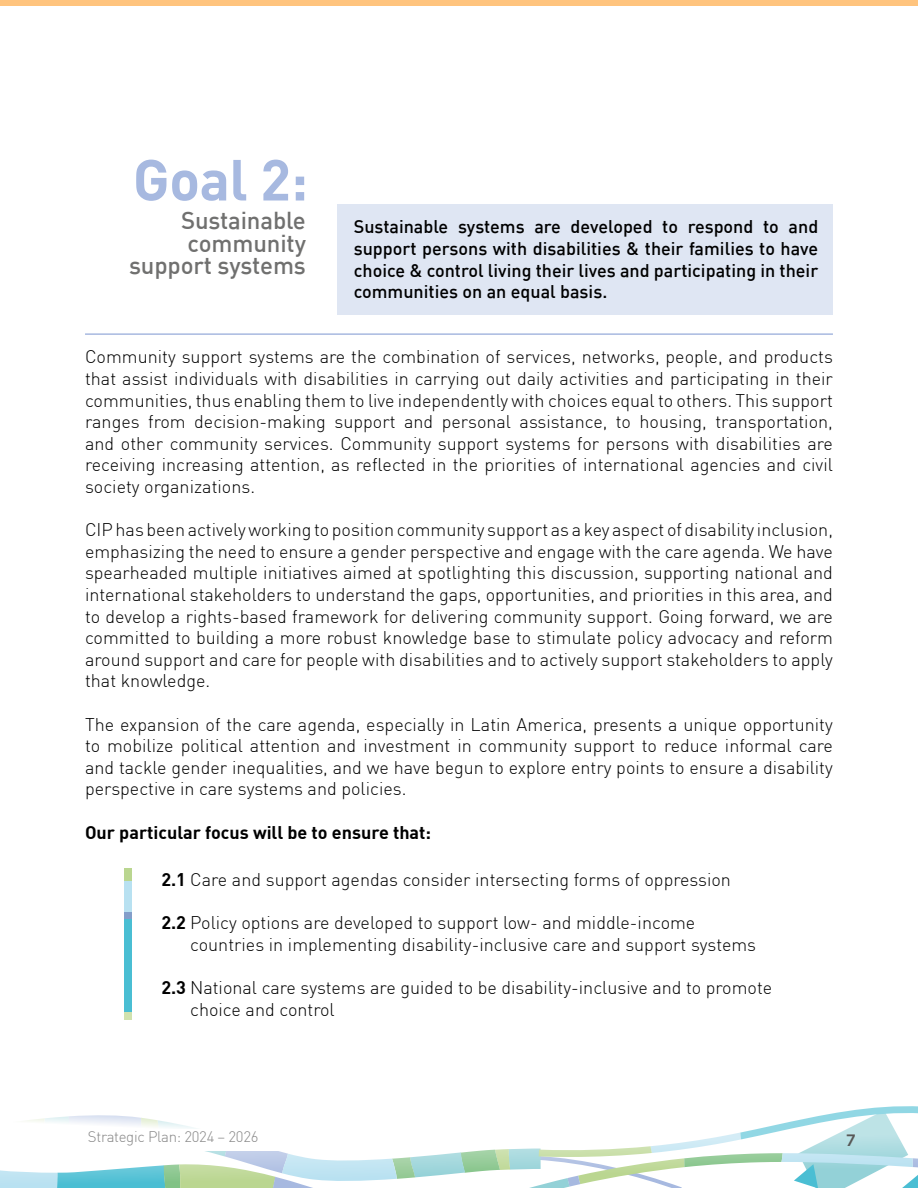
<style>
.page{position:relative;width:918px;height:1188px;background:#fff}
.page>*{position:absolute;margin:0;border:0;box-sizing:border-box;transform-origin:0 0}
.t1{font:700 57px "DIN";color:#a7b9e0}
.t2{font:500 24px/22.5px "DIN";letter-spacing:-.005em;color:#70706f;text-align:right}
.t3{font:300 18px/21.6px "DIN";color:#000;text-align:justify}
.t4{font:500 18px/21.6px "DIN";color:#000;text-align:justify}
.t5{font:700 18px "DIN";color:#000}
.t6{font:500 16.5px "Gotham Pro";color:#575756}
.t7{font:300 15px "DIN";letter-spacing:-.02em;color:#878787}
.s1{font-weight:700}
</style>
<div class="page">
<svg style="left:0;top:1106px;width:918px;height:82px"></svg>
<div style="left:338px;top:204px;width:495px;height:111px;background:#dfe6f3"></div>
<hr style="left:85px;top:333px;width:748px;height:2px;background:#a7b9e0">
<div style="left:124px;top:868px;width:8px;height:13px;background:#bad690"></div>
<div style="left:124px;top:881px;width:8px;height:32px;background:#b8e1f1"></div>
<div style="left:124px;top:913px;width:8px;height:7px;background:#839eca"></div>
<div style="left:124px;top:919px;width:8px;height:93px;background:#4abed3"></div>
<div style="left:124px;top:1012px;width:8px;height:8px;background:#d0e2ae"></div>
<div style="left:0;top:0;width:918px;height:6px;background:#ffc47e"></div>
<h1 class="t1" style="left:133px;top:143px;width:177px">Goal 2:</h1>
<h2 class="t2" style="left:129px;top:209px;width:178px">Sustainable community support systems</h2>
<p class="t4" style="left:354px;top:215px;width:466px">Sustainable systems are developed to respond to and support persons with disabilities &amp; their families to have choice &amp; control living their lives and participating in their communities on an equal basis.</p>
<p class="t3" style="left:85px;top:346px;width:749px">Community support systems are the combination of services, networks, people, and products that assist individuals with disabilities in carrying out daily activities and participating in their communities, thus enabling them to live independently with choices equal to others. This support ranges from decision-making support and personal assistance, to housing, transportation, and other community services. Community support systems for persons with disabilities are receiving increasing attention, as reflected in the priorities of international agencies and civil society organizations.</p>
<p class="t3" style="left:85px;top:519px;width:750px">CIP has been actively working to position community support as a key aspect of disability inclusion, emphasizing the need to ensure a gender perspective and engage with the care agenda. We have spearheaded multiple initiatives aimed at spotlighting this discussion, supporting national and international stakeholders to understand the gaps, opportunities, and priorities in this area, and to develop a rights-based framework for delivering community support. Going forward, we are committed to building a more robust knowledge base to stimulate policy advocacy and reform around support and care for people with disabilities and to actively support stakeholders to apply that knowledge.</p>
<p class="t3" style="left:85px;top:713px;width:749px">The expansion of the care agenda, especially in Latin America, presents a unique opportunity to mobilize political attention and investment in community support to reduce informal care and tackle gender inequalities, and we have begun to explore entry points to ensure a disability perspective in care systems and policies.</p>
<h2 class="t5" style="left:85px;top:820px;width:348px">Our particular focus will be to ensure that:</h2>
<p class="t3" style="left:161px;top:869px;width:571px"><span class="s1">2.1</span> Care and support agendas consider intersecting forms of oppression</p>
<p class="t3" style="left:190px;top:912px;width:567px;text-indent:-29px"><span class="s1">2.2</span> Policy options are developed to support low- and middle-income countries in implementing disability-inclusive care and support systems</p>
<p class="t3" style="left:190px;top:977px;width:583px;text-indent:-29px"><span class="s1">2.3</span> National care systems are guided to be disability-inclusive and to promote choice and control</p>
<p class="t7" style="left:88px;top:1127px;width:172px">Strategic Plan: 2024 – 2026</p>
<p class="t6" style="left:846px;top:1130px;width:12px">7</p>
</div>
